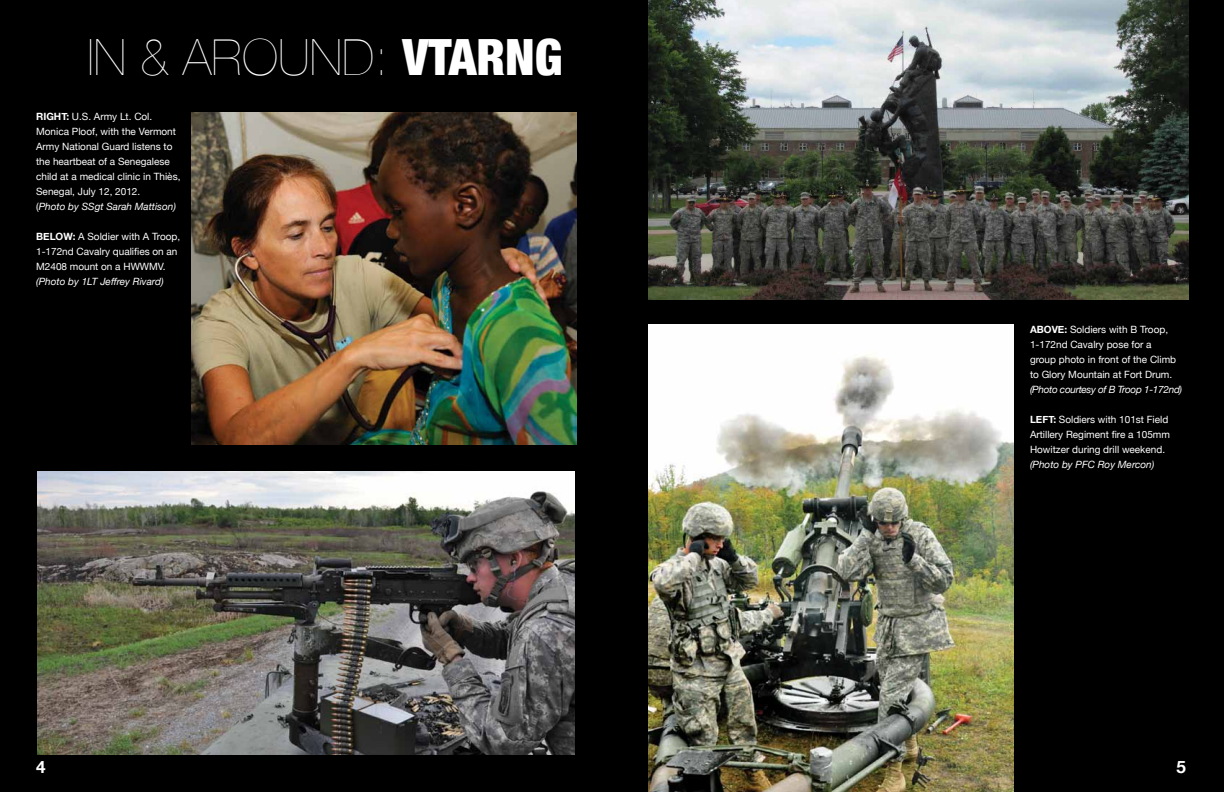
<style>
.page{position:relative;width:1224px;height:792px;background:#000}
.page>*{position:absolute;margin:0;border:0;box-sizing:border-box;transform-origin:0 0}
.t1{font:200 50px "Helvetica Neue";color:#fff}
.t2{font:700 17px "Helvetica Neue";color:#fff}
.t3{font:10px/15px "Helvetica Neue";color:#fff}
.t4{font:italic 10px "Helvetica Neue";color:#fff}
.t5{font:italic 10px "Helvetica Neue";letter-spacing:-.03em;color:#fff}
.s1{font-weight:900;font-stretch:condensed}
.s2{font-weight:700}
.s3{font-style:italic}
</style>
<div class="page">
<img style="left:192px;top:112px;width:384px;height:333px">
<img style="left:38px;top:471px;width:536px;height:283px">
<img style="left:649px;top:325px;width:365px;height:467px">
<img style="left:649px;top:0;width:539px;height:299px">
<h1 class="t1" style="left:88px;top:28px;width:477px">IN &amp; AROUND: <span class="s1">VTARNG</span></h1>
<p class="t3" style="left:36px;top:109px;width:146px"><span class="s2">RIGHT:</span> U.S. Army Lt. Col.<br>Monica Ploof, with the Vermont<br>Army National Guard listens to the heartbeat of a Senegalese child at a medical clinic in Thiès,<br>Senegal, July 12, 2012.<br>(<span class="s3">Photo by SSgt Sarah Mattison)</span></p>
<p class="t3" style="left:36px;top:229px;width:146px"><span class="s2">BELOW:</span> A Soldier with A Troop,<br>1-172nd Cavalry qualifies on an<br>M2408 mount on a HWWMV.</p>
<p class="t4" style="left:36px;top:275px;width:129px">(Photo by 1LT Jeffrey Rivard)</p>
<p class="t3" style="left:1030px;top:321px;width:148px"><span class="s2">ABOVE:</span> Soldiers with B Troop,<br>1-172nd Cavalry pose for a group photo in front of the Climb to Glory Mountain at Fort Drum.</p>
<p class="t5" style="left:1030px;top:383px;width:154px">(Photo courtesy of B Troop 1-172nd)</p>
<p class="t3" style="left:1030px;top:411px;width:142px"><span class="s2">LEFT:</span> Soldiers with 101st Field<br>Artillery Regiment fire a 105mm<br>Howitzer during drill weekend.</p>
<p class="t4" style="left:1030px;top:458px;width:126px">(Photo by PFC Roy Mercon)</p>
<h2 class="t2" style="left:36px;top:756px;width:11px">4</h2>
<h2 class="t2" style="left:1177px;top:756px;width:11px">5</h2>
</div>
